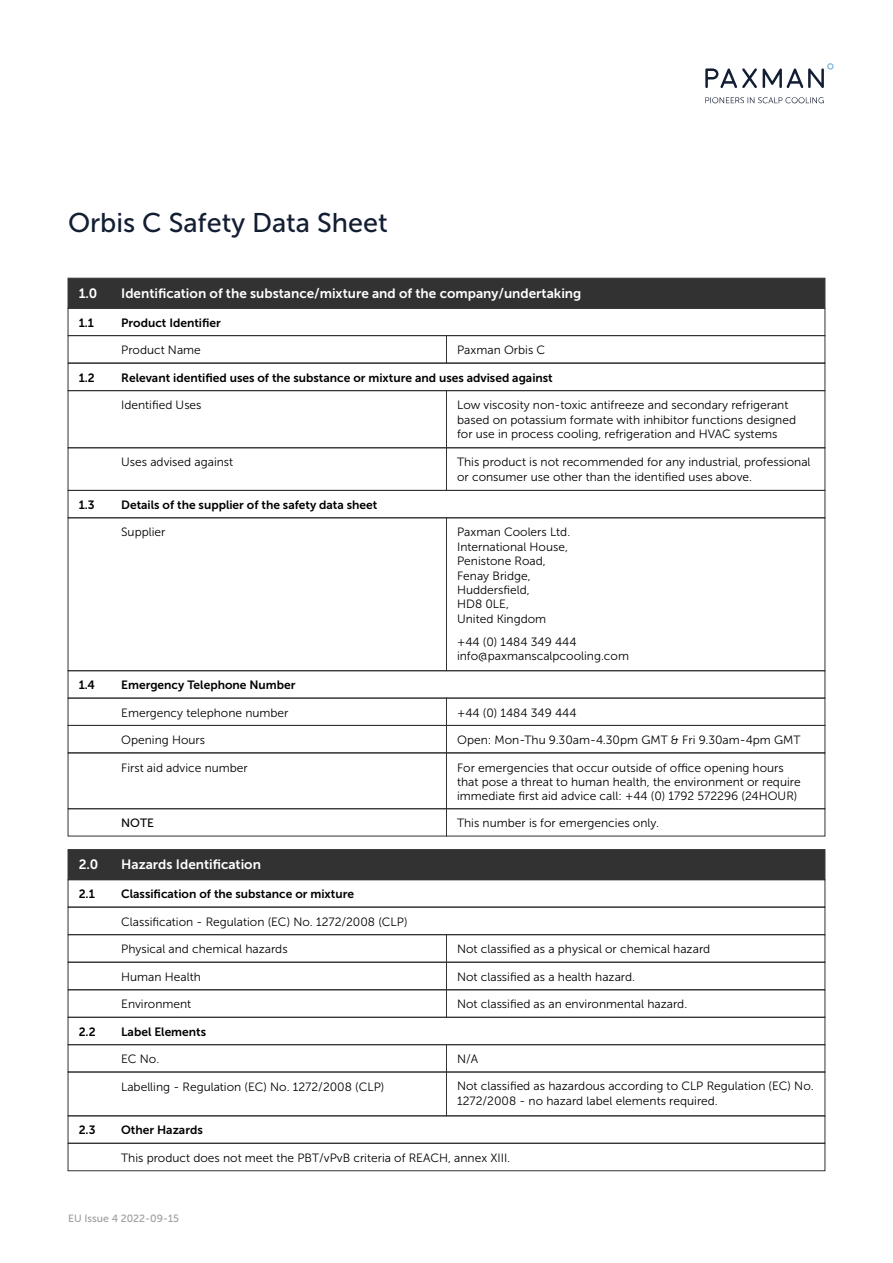
<style>
.page{position:relative;width:893px;height:1263px;background:#fff}
.page>*{position:absolute;margin:0;border:0;box-sizing:border-box;transform-origin:0 0}
.t1{font:27px "Museo Sans 500";color:#131e32}
.t2{font:13.5px "Museo Sans 700";color:#fff}
.t3{font:12px/14.4px "Museo Sans 300";color:#000}
.t4{font:12px "Museo Sans 700";color:#000}
.t5{font:12px "Museo Sans 500";color:#000}
.t6{font:10.5px "Museo Sans 500";color:#9d9d9c}
</style>
<div class="page">
<svg style="left:705px;top:68px;width:52px;height:20px"></svg>
<svg style="left:763px;top:63px;width:71px;height:25px"></svg>
<svg style="left:705px;top:97px;width:119px;height:6px"></svg>
<div style="left:68px;top:278px;width:757px;height:31px;background:#333232;border:1px solid #333232"></div>
<div style="left:68px;top:849px;width:757px;height:31px;background:#333232;border:1px solid #333232"></div>
<div style="left:68px;top:879px;width:757px;height:28px;border:1px solid #333232"></div>
<div style="left:68px;top:1017px;width:757px;height:28px;border:1px solid #333232"></div>
<div style="left:68px;top:363px;width:757px;height:28px;border:1px solid #333232"></div>
<div style="left:68px;top:335px;width:379px;height:28px;border:1px solid #333232"></div>
<div style="left:68px;top:1044px;width:379px;height:28px;border:1px solid #333232"></div>
<div style="left:68px;top:962px;width:379px;height:28px;border:1px solid #333232"></div>
<div style="left:68px;top:1071px;width:379px;height:45px;border:1px solid #333232"></div>
<div style="left:68px;top:989px;width:379px;height:28px;border:1px solid #333232"></div>
<div style="left:68px;top:907px;width:757px;height:28px;border:1px solid #333232"></div>
<div style="left:68px;top:1143px;width:757px;height:28px;border:1px solid #333232"></div>
<div style="left:68px;top:698px;width:379px;height:28px;border:1px solid #333232"></div>
<div style="left:68px;top:725px;width:379px;height:28px;border:1px solid #333232"></div>
<div style="left:68px;top:753px;width:379px;height:56px;border:1px solid #333232"></div>
<div style="left:68px;top:390px;width:379px;height:58px;border:1px solid #333232"></div>
<div style="left:68px;top:517px;width:379px;height:154px;border:1px solid #333232"></div>
<div style="left:68px;top:447px;width:379px;height:44px;border:1px solid #333232"></div>
<div style="left:446px;top:335px;width:379px;height:28px;border:1px solid #333232"></div>
<div style="left:446px;top:934px;width:379px;height:28px;border:1px solid #333232"></div>
<div style="left:446px;top:1044px;width:379px;height:28px;border:1px solid #333232"></div>
<div style="left:446px;top:962px;width:379px;height:28px;border:1px solid #333232"></div>
<div style="left:446px;top:1071px;width:379px;height:45px;border:1px solid #333232"></div>
<div style="left:446px;top:989px;width:379px;height:28px;border:1px solid #333232"></div>
<div style="left:446px;top:698px;width:379px;height:28px;border:1px solid #333232"></div>
<div style="left:446px;top:725px;width:379px;height:28px;border:1px solid #333232"></div>
<div style="left:446px;top:753px;width:379px;height:56px;border:1px solid #333232"></div>
<div style="left:446px;top:390px;width:379px;height:58px;border:1px solid #333232"></div>
<div style="left:446px;top:517px;width:379px;height:154px;border:1px solid #333232"></div>
<div style="left:446px;top:447px;width:379px;height:44px;border:1px solid #333232"></div>
<h1 class="t1" style="left:68px;top:208px;width:321px">Orbis C Safety Data Sheet</h1>
<p class="t2" style="left:79px;top:286px;width:20px">1.0</p>
<p class="t2" style="left:121px;top:286px;width:462px">Identification of the substance/mixture and of the company/undertaking</p>
<p class="t4" style="left:79px;top:316px;width:17px">1.1</p>
<p class="t4" style="left:121px;top:316px;width:101px">Product Identifier</p>
<p class="t3" style="left:121px;top:343px;width:81px">Product Name</p>
<p class="t3" style="left:457px;top:343px;width:90px">Paxman Orbis C</p>
<p class="t4" style="left:79px;top:371px;width:18px">1.2</p>
<p class="t4" style="left:121px;top:371px;width:433px">Relevant identified uses of the substance or mixture and uses advised against</p>
<p class="t3" style="left:121px;top:398px;width:82px">Identified Uses</p>
<p class="t3" style="left:121px;top:455px;width:114px">Uses advised against</p>
<p class="t4" style="left:79px;top:498px;width:18px">1.3</p>
<p class="t4" style="left:121px;top:498px;width:258px">Details of the supplier of the safety data sheet</p>
<p class="t3" style="left:121px;top:525px;width:46px">Supplier</p>
<p class="t4" style="left:79px;top:678px;width:18px">1.4</p>
<p class="t4" style="left:121px;top:678px;width:176px">Emergency Telephone Number</p>
<p class="t3" style="left:121px;top:705px;width:169px">Emergency telephone number</p>
<p class="t3" style="left:121px;top:733px;width:85px">Opening Hours</p>
<p class="t3" style="left:121px;top:760px;width:128px">First aid advice number</p>
<p class="t5" style="left:121px;top:816px;width:34px">NOTE</p>
<p class="t2" style="left:79px;top:857px;width:21px">2.0</p>
<p class="t2" style="left:121px;top:857px;width:141px">Hazards Identification</p>
<p class="t4" style="left:79px;top:887px;width:18px">2.1</p>
<p class="t4" style="left:121px;top:887px;width:234px">Classification of the substance or mixture</p>
<p class="t3" style="left:121px;top:914px;width:288px">Classification - Regulation (EC) No. 1272/2008 (CLP)</p>
<p class="t3" style="left:121px;top:942px;width:168px">Physical and chemical hazards</p>
<p class="t3" style="left:121px;top:969px;width:81px">Human Health</p>
<p class="t3" style="left:121px;top:997px;width:72px">Environment</p>
<p class="t4" style="left:79px;top:1025px;width:19px">2.2</p>
<p class="t4" style="left:121px;top:1025px;width:87px">Label Elements</p>
<p class="t3" style="left:121px;top:1052px;width:40px">EC No.</p>
<p class="t3" style="left:121px;top:1079px;width:265px">Labelling - Regulation (EC) No. 1272/2008 (CLP)</p>
<p class="t4" style="left:79px;top:1123px;width:18px">2.3</p>
<p class="t4" style="left:121px;top:1123px;width:83px">Other Hazards</p>
<p class="t3" style="left:457px;top:398px;width:340px">Low viscosity non-toxic antifreeze and secondary refrigerant based on potassium formate with inhibitor functions designed for use in process cooling, refrigeration and HVAC systems</p>
<p class="t3" style="left:457px;top:455px;width:355px">This product is not recommended for any industrial, professional or consumer use other than the identified uses above.</p>
<p class="t3" style="left:457px;top:525px;width:115px">Paxman Coolers Ltd.<br>International House,<br>Penistone Road,<br>Fenay Bridge,<br>Huddersfield,<br>HD8 0LE,<br>United Kingdom</p>
<p class="t3" style="left:457px;top:634px;width:173px">+44 (0) 1484 349 444 info@paxmanscalpcooling.com</p>
<p class="t3" style="left:457px;top:705px;width:121px">+44 (0) 1484 349 444</p>
<p class="t3" style="left:457px;top:733px;width:345px">Open: Mon-Thu 9.30am-4.30pm GMT &amp; Fri 9.30am-4pm GMT</p>
<p class="t3" style="left:457px;top:760px;width:345px">For emergencies that occur outside of office opening hours that pose a threat to human health, the environment or require immediate first aid advice call: +44 (0) 1792 572296 (24HOUR)</p>
<p class="t3" style="left:457px;top:816px;width:203px">This number is for emergencies only.</p>
<p class="t3" style="left:457px;top:942px;width:255px">Not classified as a physical or chemical hazard</p>
<p class="t3" style="left:457px;top:969px;width:180px">Not classified as a health hazard.</p>
<p class="t3" style="left:457px;top:997px;width:232px">Not classified as an environmental hazard.</p>
<p class="t3" style="left:457px;top:1052px;width:23px">N/A</p>
<p class="t3" style="left:457px;top:1079px;width:358px">Not classified as hazardous according to CLP Regulation (EC) No.<br>1272/2008 - no hazard label elements required.</p>
<p class="t3" style="left:121px;top:1151px;width:391px">This product does not meet the PBT/vPvB criteria of REACH, annex XIII.</p>
<p class="t6" style="left:68px;top:1212px;width:113px">EU Issue 4 2022-09-15</p>
</div>
